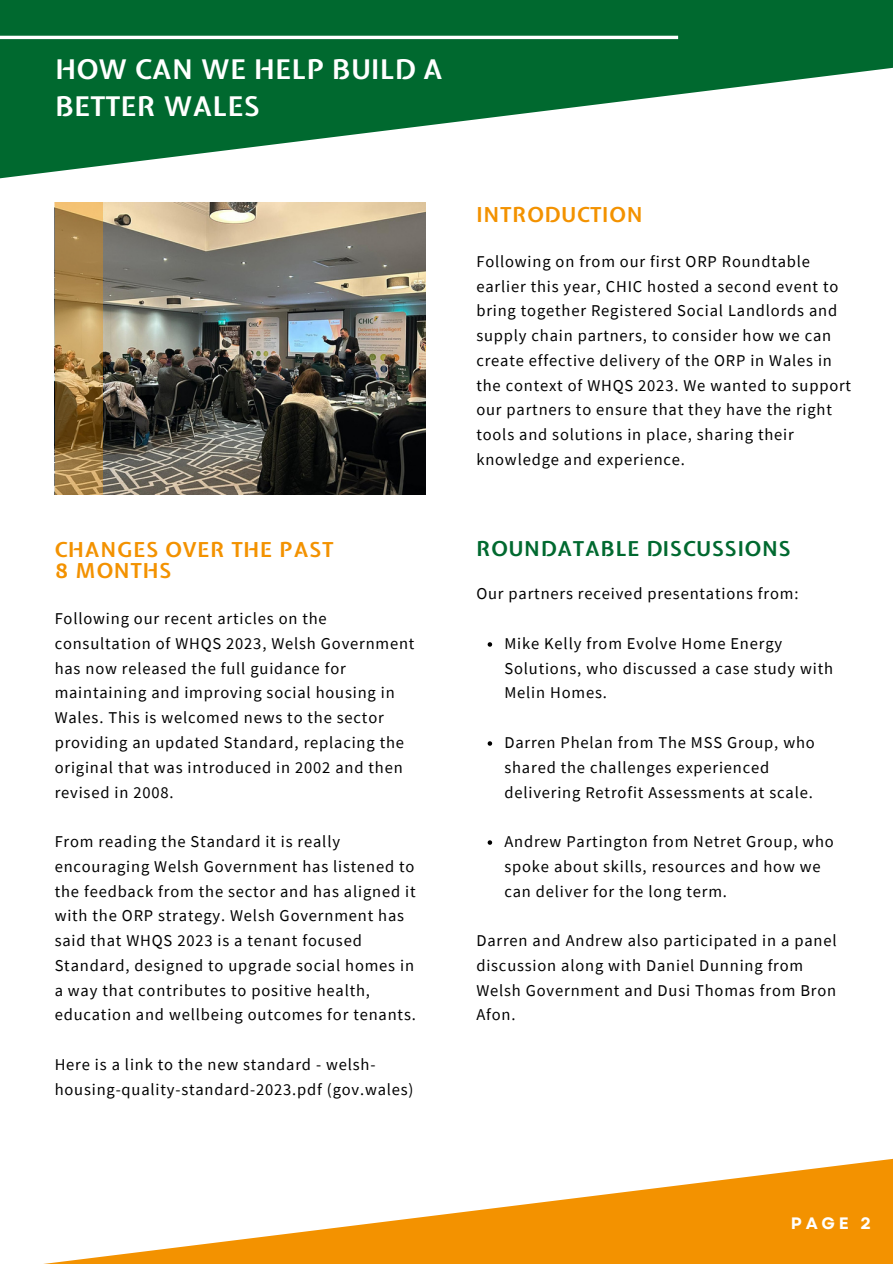
<style>
.page{position:relative;width:893px;height:1264px;background:#fff}
.page>*{position:absolute;margin:0;border:0;box-sizing:border-box;transform-origin:0 0}
.t1{font:700 27px/37.2px "Expletus Sans";letter-spacing:.02em;color:#fff}
.t2{font:700 20.55px "Expletus Sans";letter-spacing:.045em;color:#f39200}
.t3{font:700 20.55px "Expletus Sans";letter-spacing:.045em;color:#00692f}
.t4{font:16.5px/24.8px "Source Sans Pro";letter-spacing:.05em;color:#000}
.t5{font:700 16.5px "Garet";color:#fff}
</style>
<div class="page">
<svg style="left:0;top:0;width:892px;height:179px;fill:#00692f"></svg>
<img style="left:102px;top:202px;width:323px;height:292px">
<hr style="left:0;top:36px;width:678px;height:3px;background:#fff">
<svg style="left:55px;top:202px;width:47px;height:293px;background:#a58148"></svg>
<svg style="left:52px;top:1159px;width:840px;height:104px"></svg>
<svg style="left:487px;top:642px;width:5px;height:4px"></svg>
<svg style="left:487px;top:741px;width:5px;height:4px"></svg>
<svg style="left:487px;top:840px;width:5px;height:4px"></svg>
<p class="t1" style="left:56px;top:51px;width:388px">HOW CAN WE HELP BUILD A<br>BETTER WALES</p>
<p class="t2" style="left:55px;top:535px;width:280px">CHANGES OVER THE PAST</p>
<p class="t2" style="left:55px;top:557px;width:118px">8 MONTHS</p>
<p class="t4" style="left:55px;top:606px;width:361px">Following our recent articles on the consultation of WHQS 2023, Welsh Government has now released the full guidance for maintaining and improving social housing in Wales. This is welcomed news to the sector providing an updated Standard, replacing the original that was introduced in 2002 and then revised in 2008.</p>
<p class="t4" style="left:55px;top:828px;width:362px">From reading the Standard it is really encouraging Welsh Government has listened to the feedback from the sector and has aligned it with the ORP strategy. Welsh Government has said that WHQS 2023 is a tenant focused Standard, designed to upgrade social homes in a way that contributes to positive health, education and wellbeing outcomes for tenants.</p>
<p class="t4" style="left:55px;top:1051px;width:360px">Here is a link to the new standard - welsh&shy;housing-quality-standard-2023.pdf (gov.wales)</p>
<p class="t2" style="left:476px;top:200px;width:168px">INTRODUCTION</p>
<p class="t4" style="left:476px;top:248px;width:376px">Following on from our first ORP Roundtable earlier this year, CHIC hosted a second event to bring together Registered Social Landlords and supply chain partners, to consider how we can create effective delivery of the ORP in Wales in the context of WHQS 2023. We wanted to support our partners to ensure that they have the right tools and solutions in place, sharing their knowledge and experience.</p>
<p class="t3" style="left:476px;top:534px;width:316px">ROUNDATABLE DISCUSSIONS</p>
<p class="t4" style="left:476px;top:581px;width:323px">Our partners received presentations from:</p>
<p class="t4" style="left:504px;top:630px;width:330px">Mike Kelly from Evolve Home Energy<br>Solutions, who discussed a case study with<br>Melin Homes.</p>
<p class="t4" style="left:504px;top:729px;width:312px">Darren Phelan from The MSS Group, who shared the challenges experienced delivering Retrofit Assessments at scale.</p>
<p class="t4" style="left:504px;top:828px;width:331px">Andrew Partington from Netret Group, who spoke about skills, resources and how we can deliver for the long term.</p>
<p class="t4" style="left:476px;top:927px;width:362px">Darren and Andrew also participated in a panel discussion along with Daniel Dunning from Welsh Government and Dusi Thomas from Bron Afon.</p>
<p class="t5" style="left:790px;top:1211px;width:82px">PAGE 2</p>
</div>
